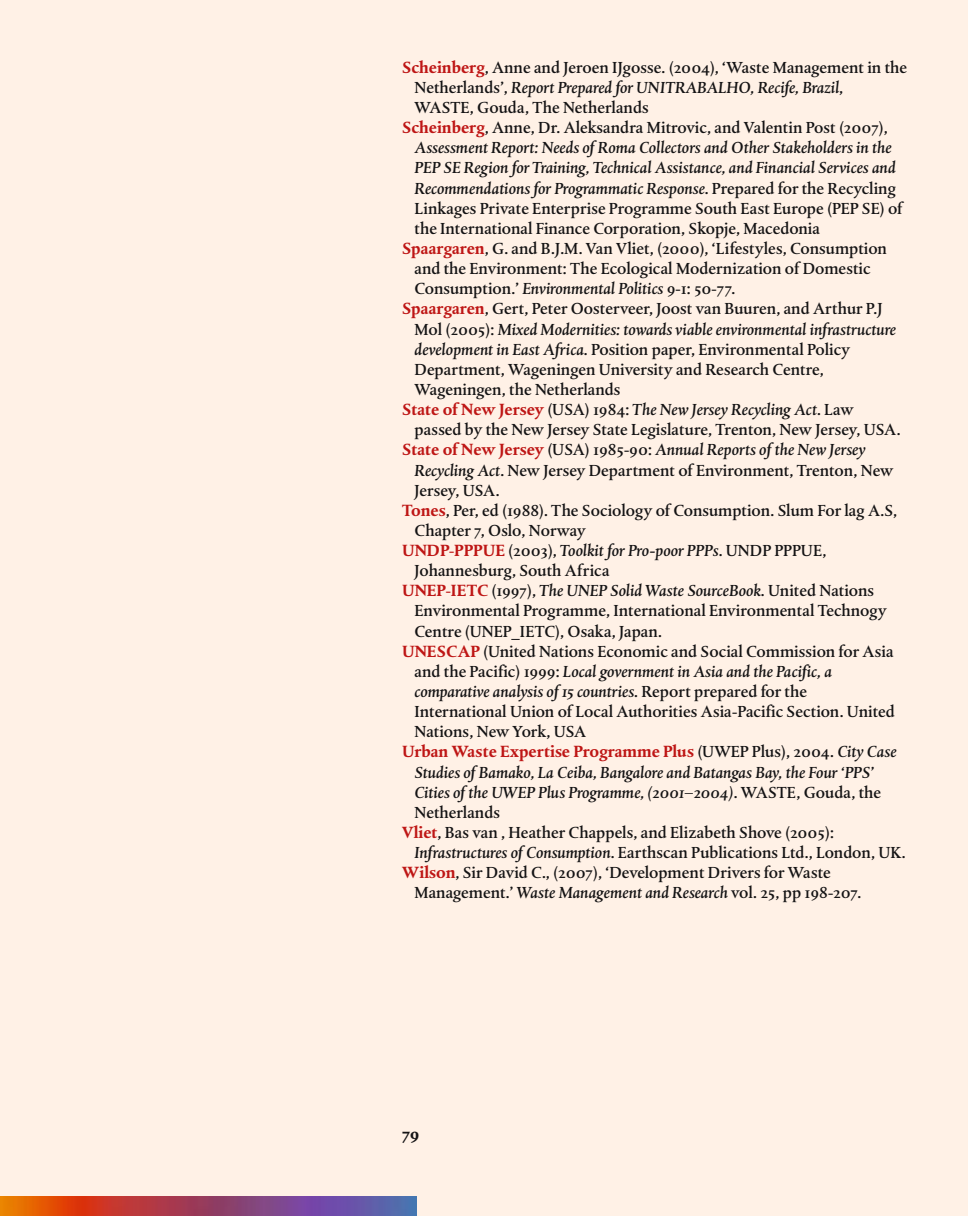
<style>
.page{position:relative;width:968px;height:1216px;background:#fff}
.page>*{position:absolute;margin:0;border:0;box-sizing:border-box;transform-origin:0 0}
.t1{font:700 17.5px "DTL Albertina ST";color:#141314}
.t2{font:16.62px "DTL Albertina ST Medium";color:#141314}
.t3{font:italic 16.62px "DTL Albertina ST Medium";color:#141314}
.t4{font:700 16.62px "DTL Albertina ST";color:#be1615}
.s1{font-family:"DTL Albertina ST";font-weight:700;color:#be1615}
.s2{font-style:normal}
.s3{font-style:italic}
.s4{font-family:"DTL Albertina ST";font-weight:700;font-style:normal;color:#be1615}
.s5{font-family:"DTL Albertina ST Medium";font-weight:400;color:#141314}
.s6{font-family:"DTL Albertina ST Medium";font-weight:400;font-style:italic;color:#141314}
</style>
<div class="page">
<div style="left:0;top:0;width:967px;height:1215px;background:#fff1e6"></div>
<img style="left:0;top:1196px;width:417px;height:19px">
<p class="t2" style="left:402px;top:60px;width:506px"><span class="s1">Scheinberg</span>, Anne and Jeroen IJgosse. (2004), ‘Waste Management in the</p>
<p class="t3" style="left:414px;top:80px;width:430px"><span class="s2">Netherlands’,</span> Report Prepared for UNITRABALHO, Recife, Brazil<span class="s2">,</span></p>
<p class="t2" style="left:414px;top:100px;width:235px">WASTE, Gouda, The Netherlands</p>
<p class="t2" style="left:402px;top:120px;width:487px"><span class="s1">Scheinberg</span>, Anne, Dr. Aleksandra Mitrovic, and Valentin Post (2007),</p>
<p class="t3" style="left:414px;top:141px;width:478px">Assessment Report: Needs of Roma Collectors and Other Stakeholders in the</p>
<p class="t3" style="left:414px;top:161px;width:482px">PEP SE Region for Training, Technical Assistance, and Financial Services and</p>
<p class="t3" style="left:414px;top:181px;width:483px">Recommendations for Programmatic Response<span class="s2">. Prepared for the Recycling</span></p>
<p class="t2" style="left:414px;top:201px;width:489px">Linkages Private Enterprise Programme South East Europe (PEP SE) of</p>
<p class="t2" style="left:414px;top:221px;width:407px">the International Finance Corporation, Skopje, Macedonia</p>
<p class="t2" style="left:402px;top:241px;width:486px"><span class="s1">Spaargaren</span>, G. and B.J.M. Van Vliet, (2000), ‘Lifestyles, Consumption</p>
<p class="t2" style="left:414px;top:261px;width:457px">and the Environment: The Ecological Modernization of Domestic</p>
<p class="t2" style="left:414px;top:281px;width:322px">Consumption.’ <span class="s3">Environmental Politics</span> 9-1: 50-77.</p>
<p class="t2" style="left:402px;top:302px;width:482px"><span class="s1">Spaargaren</span>, Gert, Peter Oosterveer, Joost van Buuren, and Arthur P.J</p>
<p class="t3" style="left:414px;top:322px;width:483px"><span class="s2">Mol (2005):</span> Mixed Modernities: towards viable environmental infrastructure</p>
<p class="t2" style="left:414px;top:342px;width:437px"><span class="s3">development in East Africa</span>. Position paper, Environmental Policy</p>
<p class="t2" style="left:414px;top:362px;width:411px">Department, Wageningen University and Research Centre,</p>
<p class="t2" style="left:414px;top:382px;width:207px">Wageningen, the Netherlands</p>
<p class="t3" style="left:402px;top:402px;width:453px"><span class="s4">State of New Jersey</span> <span class="s2">(USA) 1984:</span> The New Jersey Recycling Act<span class="s2">. Law</span></p>
<p class="t2" style="left:414px;top:422px;width:487px">passed by the New Jersey State Legislature, Trenton, New Jersey, USA.</p>
<p class="t3" style="left:402px;top:442px;width:465px"><span class="s4">State of New Jersey</span> <span class="s2">(USA) 1985-90:</span> Annual Reports of the New Jersey</p>
<p class="t2" style="left:414px;top:463px;width:480px"><span class="s3">Recycling Act</span>. New Jersey Department of Environment, Trenton, New</p>
<p class="t2" style="left:414px;top:483px;width:87px">Jersey, USA.</p>
<p class="t2" style="left:402px;top:503px;width:496px"><span class="s1">Tones</span>, Per, ed (1988). The Sociology of Consumption. Slum For lag A.S,</p>
<p class="t2" style="left:414px;top:523px;width:173px">Chapter 7, Oslo, Norway</p>
<p class="t3" style="left:402px;top:543px;width:426px"><span class="s4">UNDP-PPPUE</span> <span class="s2">(2003),</span> Toolkit for Pro-poor PPPs<span class="s2">. UNDP PPPUE,</span></p>
<p class="t2" style="left:414px;top:563px;width:197px">Johannesburg, South Africa</p>
<p class="t3" style="left:402px;top:583px;width:473px"><span class="s4">UNEP-IETC</span> <span class="s2">(1997),</span> The UNEP Solid Waste SourceBook<span class="s2">. United Nations</span></p>
<p class="t2" style="left:414px;top:603px;width:474px">Environmental Programme, International Environmental Technogy</p>
<p class="t2" style="left:414px;top:624px;width:249px">Centre (UNEP_IETC), Osaka, Japan.</p>
<p class="t2" style="left:402px;top:644px;width:493px"><span class="s1">UNESCAP</span> (United Nations Economic and Social Commission for Asia</p>
<p class="t3" style="left:414px;top:664px;width:419px"><span class="s2">and the Pacific) 1999:</span> Local government in Asia and the Pacific, a</p>
<p class="t3" style="left:414px;top:684px;width:394px">comparative analysis of 15 countries<span class="s2">. Report prepared for the</span></p>
<p class="t2" style="left:414px;top:704px;width:482px">International Union of Local Authorities Asia-Pacific Section. United</p>
<p class="t2" style="left:414px;top:724px;width:173px">Nations, New York, USA</p>
<p class="t4" style="left:402px;top:744px;width:496px">Urban Waste Expertise Programme Plus <span class="s5">(UWEP Plus), 2004.</span> <span class="s6">City Case</span></p>
<p class="t3" style="left:414px;top:764px;width:461px">Studies of Bamako, La Ceiba, Bangalore and Batangas Bay, the Four ‘PPS’</p>
<p class="t3" style="left:414px;top:785px;width:468px">Cities of the UWEP Plus Programme, (2001–2004)<span class="s2">. WASTE, Gouda, the</span></p>
<p class="t2" style="left:414px;top:805px;width:87px">Netherlands</p>
<p class="t2" style="left:402px;top:825px;width:433px"><span class="s1">Vliet</span>, Bas van , Heather Chappels, and Elizabeth Shove (2005):</p>
<p class="t2" style="left:414px;top:845px;width:492px"><span class="s3">Infrastructures of Consumption</span>. Earthscan Publications Ltd., London, UK.</p>
<p class="t2" style="left:402px;top:865px;width:430px"><span class="s1">Wilson</span>, Sir David C., (2007), ‘Development Drivers for Waste</p>
<p class="t2" style="left:414px;top:885px;width:448px">Management.’ <span class="s3">Waste Management and Research</span> vol. 25, pp 198-207.</p>
<p class="t1" style="left:402px;top:1126px;width:19px">79</p>
</div>
